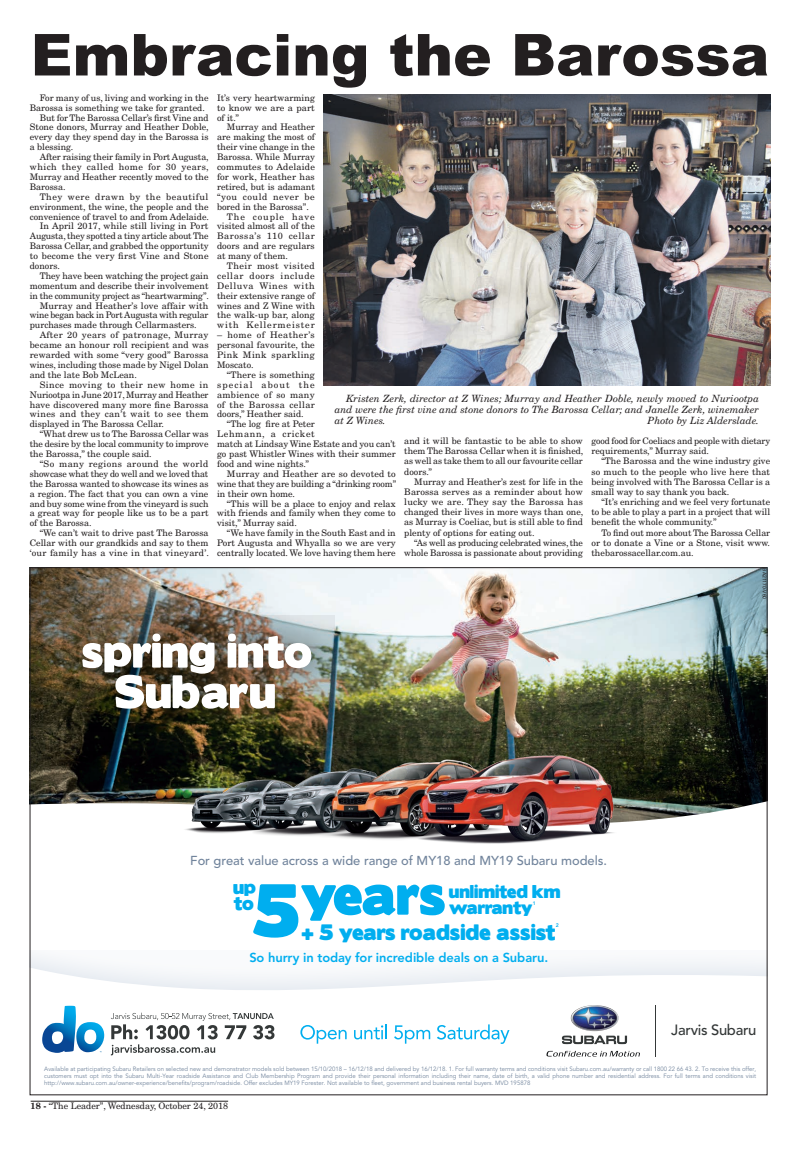
<style>
.page{position:relative;width:800px;height:1149px;background:#fff}
.page>*{position:absolute;margin:0;border:0;box-sizing:border-box;transform-origin:0 0}
.t1{font:66.9px "Boris Black Bloxx";color:#00aeef}
._30_Arial_Black{font:900 57.9px "Arial";color:#231f20}
.t2{font:51.1px "Boris Black Bloxx";color:#00aeef}
.t3{font:19.9px "Boris Black Bloxx";color:#00aeef}
.t4{font:17.2px/15.8px "Boris Black Bloxx";color:#00aeef}
.t5{font:16.5px/16px "Boris Black Bloxx";letter-spacing:-.005em;color:#00aeef}
.t6{font:500 14.8px "Avenir LT Std";letter-spacing:-.02em;color:#343838}
.t7{font:500 12.9px "Avenir LT Std";color:#71849c}
.t8{font:800 12.9px "Avenir LT Std";letter-spacing:-.005em;color:#00aeef}
.Caption_3___J{font:italic 10px/11px "New Century Schlbk LT Std";color:#231f20;text-align:justify}
.STORY_Text_NO_GRID{font:9px/9.9px "New Century Schlbk LT Std";color:#231f20;text-align:justify}
.Dateline_left{font:9px "New Century Schlbk LT Std";color:#231f20}
.t9{font:6.2px/7px "Avenir LT Std";color:#71849c;text-align:justify}
.t10{font:800 5.2px "Avenir LT Std";color:#00aeef}
.t11{font:800 5.1px "Avenir LT Std";color:#00aeef}
.t12{font:5px "Arial";color:#231f20}
.s1{font-weight:700}
</style>
<div class="page">
<hr style="left:31px;top:1100px;width:197px;height:1px;background:#231f20">
<img style="left:32px;top:569px;width:733px;height:182px">
<svg style="left:32px;top:767px;width:733px;height:50px"></svg>
<svg style="left:32px;top:953px;width:733px;height:104px"></svg>
<img style="left:63px;top:615px;width:271px;height:117px">
<img style="left:82px;top:633px;width:229px;height:75px">
<img style="left:138px;top:740px;width:541px;height:104px">
<svg style="left:42px;top:1005px;width:62px;height:47px"></svg>
<svg style="left:111px;top:1012px;width:163px;height:43px"></svg>
<svg style="left:300px;top:1024px;width:46px;height:19px"></svg>
<svg style="left:354px;top:1024px;width:33px;height:15px"></svg>
<svg style="left:394px;top:1024px;width:36px;height:19px"></svg>
<svg style="left:437px;top:1024px;width:72px;height:19px"></svg>
<hr style="left:655px;top:1004px;width:1px;height:52px;background:#343838">
<svg style="left:546px;top:1050px;width:94px;height:6px"></svg>
<img style="left:570px;top:1004px;width:48px;height:26px">
<svg style="left:561px;top:1035px;width:66px;height:8px"></svg>
<img style="left:323px;top:94px;width:447px;height:292px">
<p class="_30_Arial_Black" style="left:31px;top:13px;width:739px">Embracing the Barossa</p>
<p class="STORY_Text_NO_GRID" style="left:30px;top:92px;width:180px;text-indent:10px">For many of us, living and working in the<br>Barossa is something we take for granted.</p>
<p class="STORY_Text_NO_GRID" style="left:30px;top:112px;width:180px;text-indent:10px">But for The Barossa Cellar’s first Vine and Stone donors, Murray and Heather Doble, every day they spend day in the Barossa is a blessing.</p>
<p class="STORY_Text_NO_GRID" style="left:30px;top:152px;width:180px;text-indent:10px">After raising their family in Port Augusta, which they called home for 30 years, Murray and Heather recently moved to the Barossa.</p>
<p class="STORY_Text_NO_GRID" style="left:30px;top:191px;width:180px;text-indent:10px">They were drawn by the beautiful environment, the wine, the people and the convenience of travel to and from Adelaide.</p>
<p class="STORY_Text_NO_GRID" style="left:30px;top:221px;width:180px;text-indent:10px">In April 2017, while still living in Port Augusta, they spotted a tiny article about The Barossa Cellar, and grabbed the opportunity to become the very first Vine and Stone donors.</p>
<p class="STORY_Text_NO_GRID" style="left:30px;top:270px;width:180px;text-indent:10px">They have been watching the project gain momentum and describe their involvement in the community project as “heartwarming”.</p>
<p class="STORY_Text_NO_GRID" style="left:30px;top:300px;width:180px;text-indent:10px">Murray and Heather’s love affair with wine began back in Port Augusta with regular purchases made through Cellarmasters.</p>
<p class="STORY_Text_NO_GRID" style="left:30px;top:330px;width:180px;text-indent:10px">After 20 years of patronage, Murray became an honour roll recipient and was rewarded with some “very good” Barossa wines, including those made by Nigel Dolan and the late Bob McLean.</p>
<p class="STORY_Text_NO_GRID" style="left:30px;top:379px;width:180px;text-indent:10px">Since moving to their new home in Nuriootpa in June 2017, Murray and Heather have discovered many more fine Barossa wines and they can’t wait to see them displayed in The Barossa Cellar.</p>
<p class="STORY_Text_NO_GRID" style="left:30px;top:429px;width:180px;text-indent:10px">“What drew us to The Barossa Cellar was the desire by the local community to improve the Barossa,” the couple said.</p>
<p class="STORY_Text_NO_GRID" style="left:30px;top:458px;width:180px;text-indent:10px">“So many regions around the world showcase what they do well and we loved that the Barossa wanted to showcase its wines as a region. The fact that you can own a vine and buy some wine from the vineyard is such a great way for people like us to be a part of the Barossa.</p>
<p class="STORY_Text_NO_GRID" style="left:30px;top:528px;width:181px;text-indent:10px">“We can’t wait to drive past The Barossa Cellar with our grandkids and say to them ‘our family has a vine in that vineyard’.</p>
<p class="STORY_Text_NO_GRID" style="left:217px;top:92px;width:99px">It’s very heartwarming to know we are a part of it.”</p>
<p class="STORY_Text_NO_GRID" style="left:217px;top:122px;width:99px;text-indent:10px">Murray and Heather are making the most of their vine change in the Barossa. While Murray commutes to Adelaide for work, Heather has retired, but is adamant “you could never be bored in the Barossa”.</p>
<p class="STORY_Text_NO_GRID" style="left:217px;top:211px;width:99px;text-indent:10px">The couple have visited almost all of the Barossa’s 110 cellar doors and are regulars at many of them.</p>
<p class="STORY_Text_NO_GRID" style="left:217px;top:261px;width:99px;text-indent:10px">Their most visited cellar doors include Delluva Wines with their extensive range of wines and Z Wine with the walk-up bar, along with Kellermeister</p>
<p class="STORY_Text_NO_GRID" style="left:217px;top:330px;width:99px">– home of Heather’s personal favourite, the Pink Mink sparkling Moscato.</p>
<p class="STORY_Text_NO_GRID" style="left:217px;top:369px;width:99px;text-indent:10px">“There is something special about the ambience of so many of the Barossa cellar doors,” Heather said.</p>
<p class="STORY_Text_NO_GRID" style="left:217px;top:419px;width:180px;text-align:left;text-indent:10px">“The log fire at Peter<br>Lehmann, a cricket<br>match at Lindsay Wine Estate and you can’t go past Whistler Wines with their summer food and wine nights.”</p>
<p class="STORY_Text_NO_GRID" style="left:217px;top:468px;width:181px;text-indent:10px">Murray and Heather are so devoted to wine that they are building a “drinking room” in their own home.</p>
<p class="STORY_Text_NO_GRID" style="left:217px;top:498px;width:180px;text-indent:10px">“This will be a place to enjoy and relax with friends and family when they come to visit,” Murray said.</p>
<p class="STORY_Text_NO_GRID" style="left:217px;top:528px;width:180px;text-indent:10px">“We have family in the South East and in Port Augusta and Whyalla so we are very centrally located. We love having them here</p>
<p class="Caption_3___J" style="left:334px;top:392px;width:425px;text-indent:11px">Kristen Zerk, director at Z Wines; Murray and Heather Doble, newly moved to Nuriootpa and were the first vine and stone donors to The Barossa Cellar; and Janelle Zerk, winemaker at Z Wines.</p>
<p class="Caption_3___J" style="left:647px;top:414px;width:113px">Photo by Liz Alderslade.</p>
<p class="STORY_Text_NO_GRID" style="left:404px;top:435px;width:181px;line-height:10.2px">and it will be fantastic to be able to show them The Barossa Cellar when it is finished, as well as take them to all our favourite cellar doors.”</p>
<p class="STORY_Text_NO_GRID" style="left:404px;top:476px;width:180px;line-height:10.2px;text-indent:10px">Murray and Heather’s zest for life in the Barossa serves as a reminder about how lucky we are. They say the Barossa has changed their lives in more ways than one, as Murray is Coeliac, but is still able to find plenty of options for eating out.</p>
<p class="STORY_Text_NO_GRID" style="left:404px;top:537px;width:180px;line-height:10.2px;text-align:right">“As well as producing celebrated wines, the whole Barossa is passionate about providing</p>
<p class="STORY_Text_NO_GRID" style="left:591px;top:435px;width:180px;line-height:10.2px">good food for Coeliacs and people with dietary requirements,” Murray said.</p>
<p class="STORY_Text_NO_GRID" style="left:591px;top:456px;width:180px;line-height:10.2px;text-indent:10px">“The Barossa and the wine industry give so much to the people who live here that being involved with The Barossa Cellar is a small way to say thank you back.</p>
<p class="STORY_Text_NO_GRID" style="left:591px;top:496px;width:180px;line-height:10.2px;text-indent:10px">“It’s enriching and we feel very fortunate to be able to play a part in a project that will benefit the whole community.”</p>
<p class="STORY_Text_NO_GRID" style="left:591px;top:527px;width:180px;line-height:10.2px;text-indent:10px">To find out more about The Barossa Cellar or to donate a Vine or a Stone, visit www. thebarossacellar.com.au.</p>
<p class="t12" style="left:767px;top:568px;width:32px;rotate:90deg">BA21170-V60</p>
<p class="t7" style="left:190px;top:853px;width:418px">For great value across a wide range of MY18 and MY19 Subaru models.</p>
<p class="t4" style="left:233px;top:879px;width:24px">up to</p>
<p class="t1" style="left:252px;top:859px;width:50px">5</p>
<p class="t2" style="left:299px;top:855px;width:148px">y ae sr</p>
<p class="t5" style="left:449px;top:884px;width:113px">unlimited km warranty</p>
<p class="t11" style="left:532px;top:900px;width:4px">1</p>
<p class="t3" style="left:301px;top:916px;width:255px">+ 5 years roadside assist</p>
<p class="t10" style="left:555px;top:922px;width:5px">2</p>
<p class="t8" style="left:249px;top:949px;width:300px">So hurry in today for incredible deals on a Subaru.</p>
<p class="t6" style="left:671px;top:1021px;width:87px">Jarvis Subaru</p>
<p class="t9" style="left:44px;top:1065px;width:713px">Available at participating Subaru Retailers on selected new and demonstrator models sold between 15/10/2018 – 16/12/18 and delivered by 16/12/18. 1. For full warranty terms and conditions visit Subaru.com.au/warranty or call 1800 22 66 43. 2. To receive this offer, customers must opt into the Subaru Multi-Year roadside Assistance and Club Membership Program and provide their personal information including their name, date of birth, a valid phone number and residential address. For full terms and conditions visit http://www.subaru.com.au/owner-experience/benefits/program/roadside. Offer excludes MY19 Forester. Not available to fleet, government and business rental buyers. MVD 195878</p>
<p class="Dateline_left" style="left:31px;top:1100px;width:199px"><span class="s1">18 -</span> “The Leader”, Wednesday, October 24, 2018</p>
</div>
